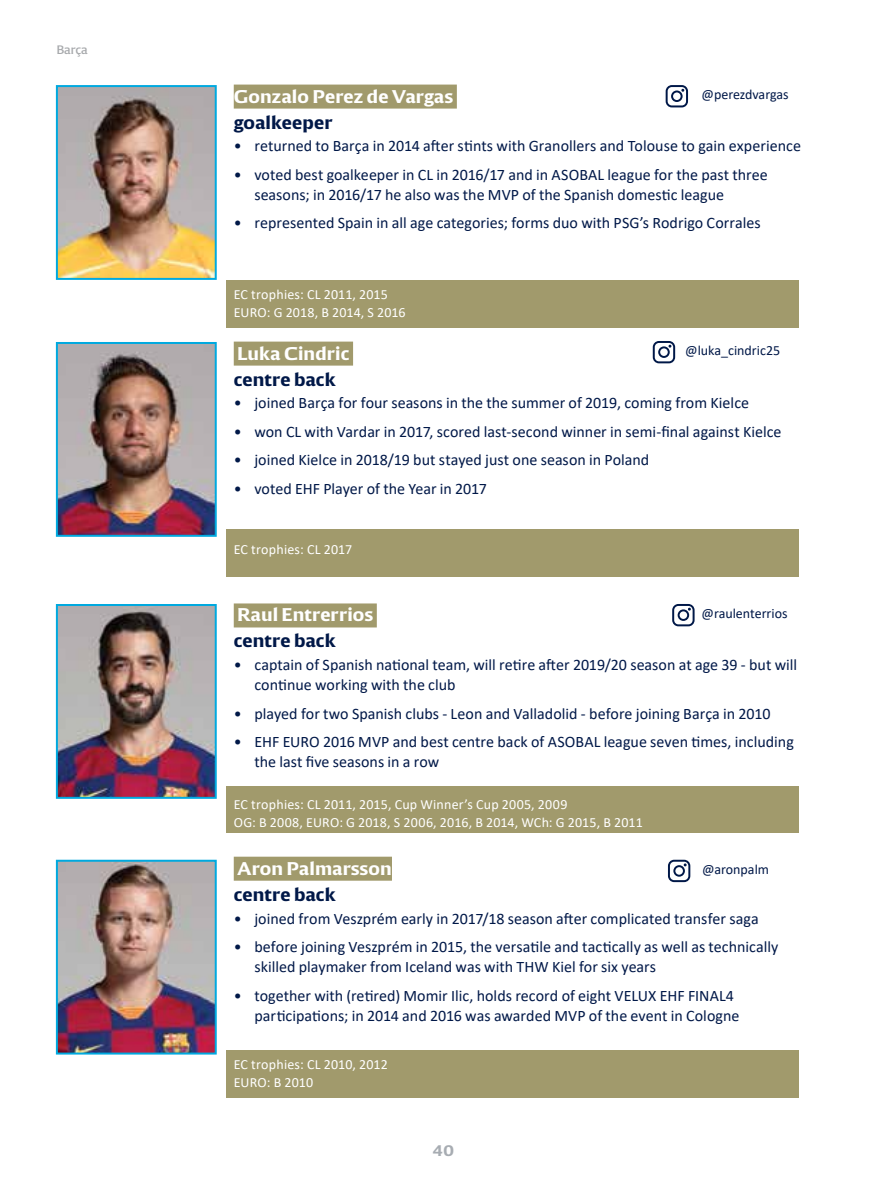
<style>
.page{position:relative;width:885px;height:1191px;background:#fff}
.page>*{position:absolute;margin:0;border:0;box-sizing:border-box;transform-origin:0 0}
.t1{font:700 18px "EHF";letter-spacing:.01em;color:#fff}
.t2{font:700 18px "EHF";letter-spacing:.01em;color:#001848}
.t3{font:16px/20px "Calibri";color:#001848}
.t4{font:700 15px "EHF";color:#a7acb2}
.t5{font:14px/18px "Calibri";letter-spacing:.01em;color:#fff}
.t6{font:14px "Calibri";color:#001848}
.t7{font:12px "EHF";letter-spacing:-.005em;color:#a7a9ac}
</style>
<div class="page">
<div style="left:234px;top:85px;width:223px;height:24px;background:#a19a6c"></div>
<div style="left:234px;top:603px;width:143px;height:24px;background:#a19a6c"></div>
<div style="left:234px;top:856px;width:158px;height:24px;background:#a19a6c"></div>
<img style="left:59px;top:88px;width:155px;height:189px">
<div style="left:56px;top:85px;width:161px;height:195px;border:2px solid #00a9df"></div>
<img style="left:59px;top:607px;width:155px;height:189px">
<div style="left:56px;top:604px;width:161px;height:195px;border:2px solid #00a9df"></div>
<img style="left:59px;top:862px;width:155px;height:189px">
<div style="left:56px;top:859px;width:161px;height:195px;border:2px solid #00a9df"></div>
<div style="left:226px;top:280px;width:573px;height:47px;background:#a19a6c"></div>
<div style="left:226px;top:787px;width:573px;height:46px;background:#a19a6c"></div>
<div style="left:226px;top:1050px;width:573px;height:48px;background:#a19a6c"></div>
<svg style="left:665px;top:85px;width:23px;height:22px"></svg>
<svg style="left:672px;top:604px;width:22px;height:22px"></svg>
<svg style="left:668px;top:859px;width:22px;height:23px"></svg>
<div style="left:234px;top:341px;width:119px;height:24px;background:#a19a6c"></div>
<div style="left:226px;top:529px;width:573px;height:47px;background:#a19a6c"></div>
<svg style="left:652px;top:341px;width:23px;height:22px"></svg>
<img style="left:59px;top:345px;width:155px;height:189px">
<div style="left:56px;top:342px;width:161px;height:195px;border:2px solid #00a9df"></div>
<p class="t7" style="left:57px;top:43px;width:32px">Barça</p>
<p class="t1" style="left:234px;top:85px;width:221px">Gonzalo Perez de Vargas</p>
<p class="t2" style="left:234px;top:111px;width:100px">goalkeeper</p>
<p class="t3" style="left:234px;top:136px;width:568px">• returned to Barça in 2014 after stints with Granollers and Tolouse to gain experience</p>
<p class="t3" style="left:254px;top:164px;width:515px;text-indent:-21px">• voted best goalkeeper in CL in 2016/17 and in ASOBAL league for the past three seasons; in 2016/17 he also was the MVP of the Spanish domestic league</p>
<p class="t3" style="left:234px;top:213px;width:528px">• represented Spain in all age categories; forms duo with PSG’s Rodrigo Corrales</p>
<p class="t6" style="left:701px;top:85px;width:88px">@perezdvargas</p>
<p class="t5" style="left:234px;top:285px;width:173px">EC trophies: CL 2011, 2015<br>EURO: G 2018, B 2014, S 2016</p>
<p class="t6" style="left:685px;top:340px;width:96px">@luka_cindric25</p>
<p class="t1" style="left:237px;top:342px;width:114px">Luka Cindric</p>
<p class="t2" style="left:234px;top:368px;width:103px">centre back</p>
<p class="t3" style="left:234px;top:393px;width:517px">• joined Barça for four seasons in the the summer of 2019, coming from Kielce</p>
<p class="t3" style="left:234px;top:421px;width:549px">• won CL with Vardar in 2017, scored last-second winner in semi-final against Kielce</p>
<p class="t3" style="left:234px;top:450px;width:417px">• joined Kielce in 2018/19 but stayed just one season in Poland</p>
<p class="t3" style="left:234px;top:478px;width:255px">• voted EHF Player of the Year in 2017</p>
<p class="t5" style="left:234px;top:540px;width:120px">EC trophies: CL 2017</p>
<p class="t1" style="left:237px;top:603px;width:137px">Raul Entrerrios</p>
<p class="t2" style="left:234px;top:629px;width:103px">centre back</p>
<p class="t3" style="left:254px;top:654px;width:544px;text-indent:-21px">• captain of Spanish national team, will retire after 2019/20 season at age 39 - but will continue working with the club</p>
<p class="t3" style="left:234px;top:703px;width:538px">• played for two Spanish clubs - Leon and Valladolid - before joining Barça in 2010</p>
<p class="t3" style="left:254px;top:731px;width:541px;text-indent:-21px">• EHF EURO 2016 MVP and best centre back of ASOBAL league seven times, including the last five seasons in a row</p>
<p class="t6" style="left:701px;top:604px;width:87px">@raulenterrios</p>
<p class="t5" style="left:234px;top:794px;width:410px">EC trophies: CL 2011, 2015, Cup Winner’s Cup 2005, 2009<br>OG: B 2008, EURO: G 2018, S 2006, 2016, B 2014, WCh: G 2015, B 2011</p>
<p class="t1" style="left:237px;top:857px;width:156px">Aron Palmarsson</p>
<p class="t2" style="left:234px;top:883px;width:103px">centre back</p>
<p class="t3" style="left:234px;top:907px;width:526px">• joined from Veszprém early in 2017/18 season after complicated transfer saga</p>
<p class="t3" style="left:254px;top:936px;width:525px;text-indent:-21px">• before joining Veszprém in 2015, the versatile and tactically as well as technically skilled playmaker from Iceland was with THW Kiel for six years</p>
<p class="t3" style="left:254px;top:984px;width:486px;text-indent:-21px">• together with (retired) Momir Ilic, holds record of eight VELUX EHF FINAL4 participations; in 2014 and 2016 was awarded MVP of the event in Cologne</p>
<p class="t6" style="left:702px;top:860px;width:69px">@aronpalm</p>
<p class="t5" style="left:234px;top:1055px;width:156px">EC trophies: CL 2010, 2012<br>EURO: B 2010</p>
<p class="t4" style="left:432px;top:1141px;width:23px">40</p>
</div>
